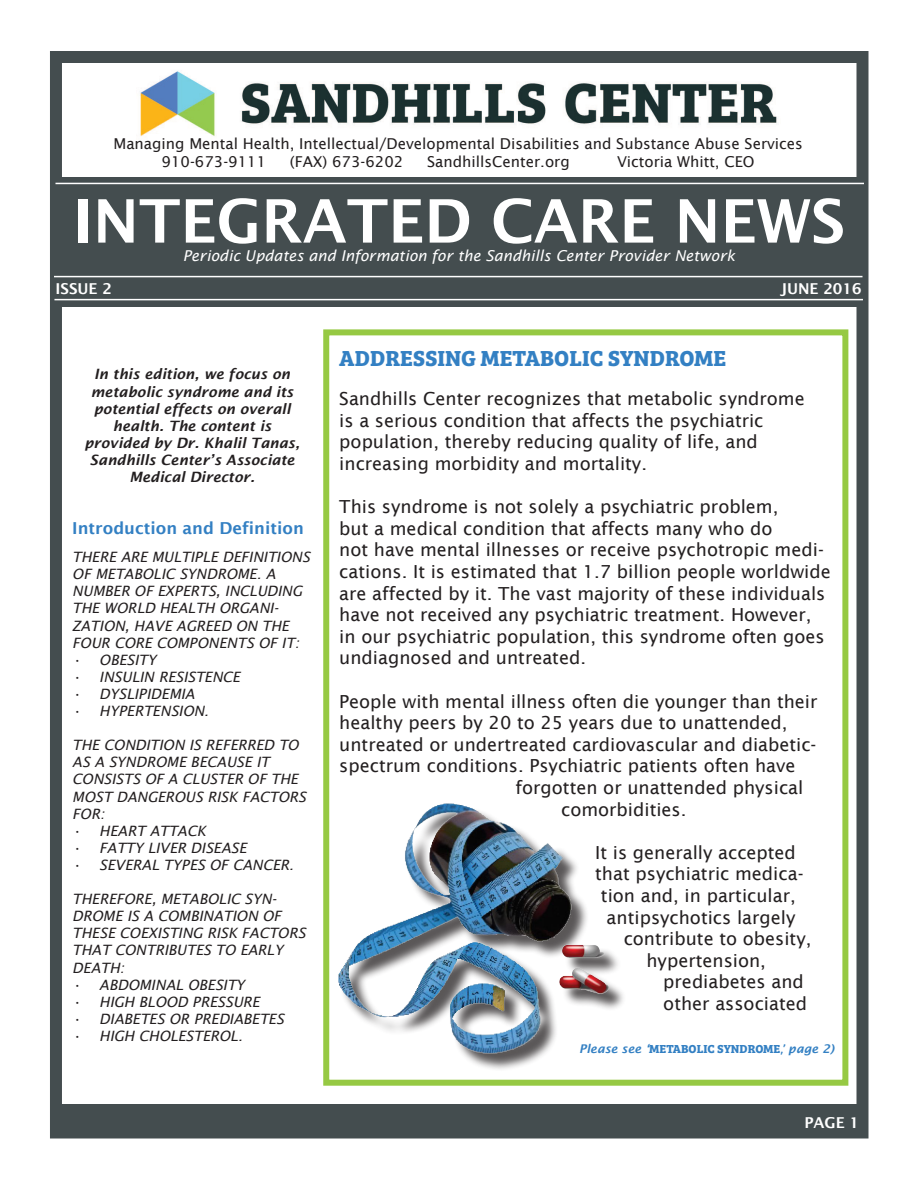
<style>
.page{position:relative;width:918px;height:1188px;background:#fff}
.page>*{position:absolute;margin:0;border:0;box-sizing:border-box;transform-origin:0 0}
.t1{font:600 60px "Lucida Sans";color:#fff}
.t2{font:700 22.5px "Bree Serif";color:#3380c3}
.t3{font:18px/21.6px "Lucida Sans";color:#231f20}
.t4{font:600 16.5px "Lucida Sans";color:#3380c3}
.t5{font:15px "Lucida Sans";color:#231f20}
.t6{font:italic 15px "Lucida Sans";color:#fff}
.t7{font:600 15px "Lucida Sans";color:#fff}
.t8{font:italic 14.25px/17.1px "Lucida Sans";color:#231f20}
.t9{font:italic 600 14.25px/17.1px "Lucida Sans";color:#231f20;text-align:center}
.t10{font:700 12px "Bree Serif";color:#3380c3}
.s1{font-family:"Lucida Sans";font-weight:600;font-style:italic}
.s2{font-weight:400}
</style>
<div class="page">
<div style="left:50px;top:51px;width:818px;height:1087px;background:#fff;border:12px solid #444d4f"></div>
<div style="left:56px;top:177px;width:806px;height:130px;background:#444d4f"></div>
<hr style="left:56px;top:183px;width:808px;height:1px;background:#fff">
<hr style="left:54px;top:276px;width:808px;height:1px;background:#fff">
<div style="left:323px;top:329px;width:525px;height:757px;background:#fff;border:6px solid #96c943"></div>
<img style="left:140px;top:70px;width:638px;height:66px">
<hr style="left:54px;top:299px;width:809px;height:1px;background:#fff">
<div style="left:58px;top:1105px;width:803px;height:22px;background:#444d4f"></div>
<img style="left:323px;top:788px;width:343px;height:293px">
<p class="t5" style="left:113px;top:135px;width:691px">Managing Mental Health, Intellectual/Developmental Disabilities and Substance Abuse Services</p>
<p class="t5" style="left:162px;top:153px;width:106px">910-673-9111</p>
<p class="t5" style="left:290px;top:153px;width:115px">(FAX) 673-6202</p>
<p class="t5" style="left:427px;top:153px;width:144px">SandhillsCenter.org</p>
<p class="t5" style="left:617px;top:153px;width:139px">Victoria Whitt, CEO</p>
<p class="t1" style="left:73px;top:187px;width:774px">INTEGRATED CARE NEWS</p>
<p class="t6" style="left:183px;top:247px;width:554px">Periodic Updates and Information for the Sandhills Center Provider Network</p>
<p class="t7" style="left:56px;top:280px;width:58px">ISSUE 2</p>
<p class="t7" style="left:781px;top:280px;width:82px">JUNE 2016</p>
<p class="t9" style="left:94px;top:366px;width:197px">In this edition, we focus on</p>
<p class="t9" style="left:91px;top:383px;width:204px">metabolic syndrome and its</p>
<p class="t9" style="left:94px;top:400px;width:198px">potential effects on overall</p>
<p class="t9" style="left:113px;top:417px;width:160px">health. The content is</p>
<p class="t9" style="left:84px;top:434px;width:217px">provided by Dr. Khalil Tanas,</p>
<p class="t9" style="left:90px;top:451px;width:207px">Sandhills Center’s Associate<br>Medical Director.</p>
<p class="t4" style="left:72px;top:519px;width:233px">Introduction and Definition</p>
<p class="t8" style="left:72px;top:548px;width:239px">THERE ARE MULTIPLE DEFINITIONS<br>OF METABOLIC SYNDROME. A<br>NUMBER OF EXPERTS, INCLUDING<br>THE WORLD HEALTH ORGANI-<br>ZATION, HAVE AGREED ON THE<br>FOUR CORE COMPONENTS OF IT:</p>
<p class="t8" style="left:72px;top:651px;width:85px">• OBESITY</p>
<p class="t8" style="left:72px;top:668px;width:169px">• INSULIN RESISTENCE</p>
<p class="t8" style="left:72px;top:685px;width:124px">• DYSLIPIDEMIA</p>
<p class="t8" style="left:72px;top:702px;width:138px">• HYPERTENSION.</p>
<p class="t8" style="left:72px;top:737px;width:228px">THE CONDITION IS REFERRED TO<br>AS A SYNDROME BECAUSE IT</p>
<p class="t8" style="left:72px;top:771px;width:235px">CONSISTS OF A CLUSTER OF THE<br>MOST DANGEROUS RISK FACTORS<br>FOR:</p>
<p class="t8" style="left:72px;top:822px;width:135px">• HEART ATTACK</p>
<p class="t8" style="left:72px;top:839px;width:176px">• FATTY LIVER DISEASE</p>
<p class="t8" style="left:72px;top:856px;width:223px">• SEVERAL TYPES OF CANCER.</p>
<p class="t8" style="left:72px;top:890px;width:206px">THEREFORE, METABOLIC SYN-</p>
<p class="t8" style="left:72px;top:908px;width:235px">DROME IS A COMBINATION OF<br>THESE COEXISTING RISK FACTORS<br>THAT CONTRIBUTES TO EARLY<br>DEATH:</p>
<p class="t8" style="left:72px;top:976px;width:174px">• ABDOMINAL OBESITY</p>
<p class="t8" style="left:72px;top:993px;width:189px">• HIGH BLOOD PRESSURE</p>
<p class="t8" style="left:72px;top:1010px;width:213px">• DIABETES OR PREDIABETES</p>
<p class="t8" style="left:72px;top:1027px;width:172px">• HIGH CHOLESTEROL.</p>
<p class="t2" style="left:339px;top:341px;width:389px">ADDRESSING METABOLIC SYNDROME</p>
<p class="t3" style="left:339px;top:388px;width:467px">Sandhills Center recognizes that metabolic syndrome</p>
<p class="t3" style="left:339px;top:410px;width:426px">is a serious condition that affects the psychiatric</p>
<p class="t3" style="left:339px;top:431px;width:420px">population, thereby reducing quality of life, and</p>
<p class="t3" style="left:339px;top:453px;width:309px">increasing morbidity and mortality.</p>
<p class="t3" style="left:339px;top:496px;width:441px">This syndrome is not solely a psychiatric problem,</p>
<p class="t3" style="left:339px;top:518px;width:435px">but a medical condition that affects many who do</p>
<p class="t3" style="left:339px;top:539px;width:493px">not have mental illnesses or receive psychotropic medi&shy;cations. It is estimated that 1.7 billion people worldwide are affected by it. The vast majority of these individuals have not received any psychiatric treatment. However, in our psychiatric population, this syndrome often goes undiagnosed and untreated.</p>
<p class="t3" style="left:339px;top:690px;width:480px">People with mental illness often die younger than their</p>
<p class="t3" style="left:339px;top:712px;width:479px">healthy peers by 20 to 25 years due to unattended, untreated or undertreated cardiovascular and diabetic&shy;spectrum conditions. Psychiatric patients often have</p>
<p class="t3" style="left:516px;top:777px;width:289px">forgotten or unattended physical</p>
<p class="t3" style="left:561px;top:798px;width:127px">comorbidities.</p>
<p class="t3" style="left:595px;top:842px;width:202px">It is generally accepted</p>
<p class="t3" style="left:595px;top:863px;width:210px">that psychiatric medica-</p>
<p class="t3" style="left:601px;top:885px;width:196px">tion and, in particular,</p>
<p class="t3" style="left:607px;top:906px;width:190px">antipsychotics largely</p>
<p class="t3" style="left:624px;top:928px;width:189px">contribute to obesity,</p>
<p class="t3" style="left:646px;top:950px;width:121px">hypertension,</p>
<p class="t3" style="left:663px;top:971px;width:142px">prediabetes and</p>
<p class="t3" style="left:663px;top:993px;width:145px">other associated</p>
<p class="t10" style="left:579px;top:1040px;width:257px"><span class="s1">Please see ‘</span>METABOLIC SYNDROME<span class="s2">,’</span> <span class="s1">page 2)</span></p>
<p class="t7" style="left:804px;top:1114px;width:56px">PAGE 1</p>
</div>
